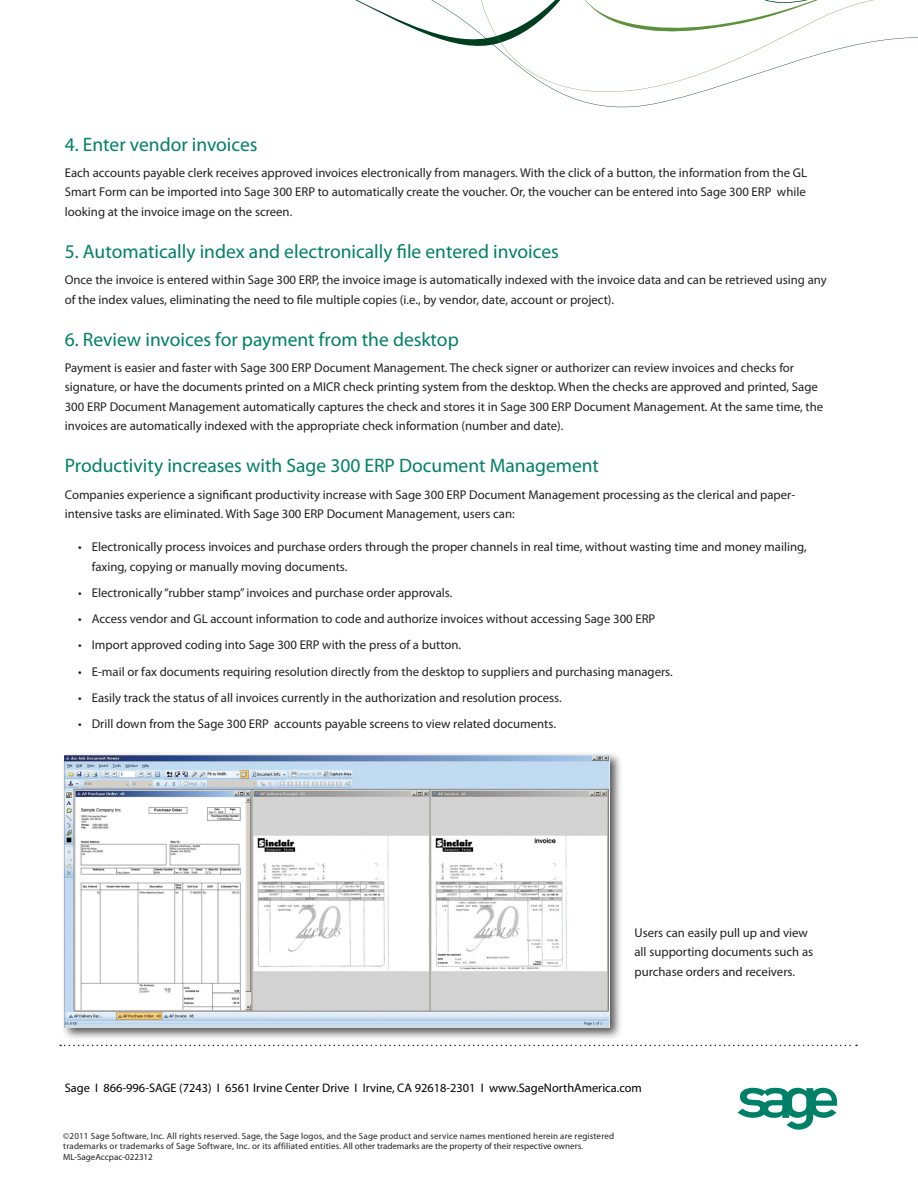
<style>
.page{position:relative;width:918px;height:1188px;background:#fff}
.page>*{position:absolute;margin:0;border:0;box-sizing:border-box;transform-origin:0 0}
.Subheads{font:19.5px "Myriad Pro";color:#008066}
.Body_Copy{font:12.75px/19.5px "Myriad Pro";color:#231f20}
.Bulleted_Copy{font:12.75px/19.5px "Myriad Pro";color:#231f20}
.t1{font:12.3px "Myriad Pro";color:#000}
.t2{font:9px/10.5px "Myriad Pro";letter-spacing:.02em;color:#231f20}
.t3{font:9px "Myriad Pro";color:#231f20}
</style>
<div class="page">
<svg style="left:738px;top:1088px;width:99px;height:42px"></svg>
<svg style="left:60px;top:1045px;width:797px;height:1px"></svg>
<svg style="left:355px;top:0;width:563px;height:91px"></svg>
<div style="left:61px;top:752px;width:562px;height:288px;background:#231f20;opacity:.75"></div>
<img style="left:65px;top:755px;width:545px;height:272px">
<p class="Subheads" style="left:65px;top:132px;width:194px">4. Enter vendor invoices</p>
<p class="Body_Copy" style="left:65px;top:163px;width:744px;text-align:justify">Each accounts payable clerk receives approved invoices electronically from managers. With the click of a button, the information from the GL Smart Form can be imported into Sage 300 ERP to automatically create the voucher. Or, the voucher can be entered into Sage 300 ERP while looking at the invoice image on the screen.</p>
<p class="Subheads" style="left:65px;top:239px;width:496px">5. Automatically index and electronically file entered invoices</p>
<p class="Body_Copy" style="left:65px;top:270px;width:764px">Once the invoice is entered within Sage 300 ERP, the invoice image is automatically indexed with the invoice data and can be retrieved using any of the index values, eliminating the need to file multiple copies (i.e., by vendor, date, account or project).</p>
<p class="Subheads" style="left:65px;top:327px;width:396px">6. Review invoices for payment from the desktop</p>
<p class="Body_Copy" style="left:65px;top:358px;width:760px">Payment is easier and faster with Sage 300 ERP Document Management. The check signer or authorizer can review invoices and checks for signature, or have the documents printed on a MICR check printing system from the desktop. When the checks are approved and printed, Sage 300 ERP Document Management automatically captures the check and stores it in Sage 300 ERP Document Management. At the same time, the invoices are automatically indexed with the appropriate check information (number and date).</p>
<p class="Subheads" style="left:65px;top:454px;width:536px">Productivity increases with Sage 300 ERP Document Management</p>
<p class="Body_Copy" style="left:65px;top:484px;width:732px">Companies experience a significant productivity increase with Sage 300 ERP Document Management processing as the clerical and paper&shy;intensive tasks are eliminated. With Sage 300 ERP Document Management, users can:</p>
<p class="Bulleted_Copy" style="left:92px;top:537px;width:716px;text-indent:-14px">• Electronically process invoices and purchase orders through the proper channels in real time, without wasting time and money mailing, faxing, copying or manually moving documents.</p>
<p class="Bulleted_Copy" style="left:78px;top:583px;width:376px">• Electronically “rubber stamp” invoices and purchase order approvals.</p>
<p class="Bulleted_Copy" style="left:78px;top:609px;width:579px">• Access vendor and GL account information to code and authorize invoices without accessing Sage 300 ERP</p>
<p class="Bulleted_Copy" style="left:78px;top:635px;width:384px">• Import approved coding into Sage 300 ERP with the press of a button.</p>
<p class="Bulleted_Copy" style="left:78px;top:661px;width:596px">• E-mail or fax documents requiring resolution directly from the desktop to suppliers and purchasing managers.</p>
<p class="Bulleted_Copy" style="left:78px;top:688px;width:485px">• Easily track the status of all invoices currently in the authorization and resolution process.</p>
<p class="Bulleted_Copy" style="left:78px;top:714px;width:479px">• Drill down from the Sage 300 ERP accounts payable screens to view related documents.</p>
<p class="Body_Copy" style="left:634px;top:922px;width:180px">Users can easily pull up and view all supporting documents such as purchase orders and receivers.</p>
<p class="t1" style="left:65px;top:1080px;width:579px">Sage I 866-996-SAGE (7243) I 6561 Irvine Center Drive I Irvine, CA 92618-2301 I www.SageNorthAmerica.com</p>
<p class="t2" style="left:63px;top:1130px;width:552px">©2011 Sage Software, Inc. All rights reserved. Sage, the Sage logos, and the Sage product and service names mentioned herein are registered trademarks or trademarks of Sage Software, Inc. or its affiliated entities. All other trademarks are the property of their respective owners.</p>
<p class="t3" style="left:63px;top:1151px;width:91px">ML-SageAccpac-022312</p>
</div>
